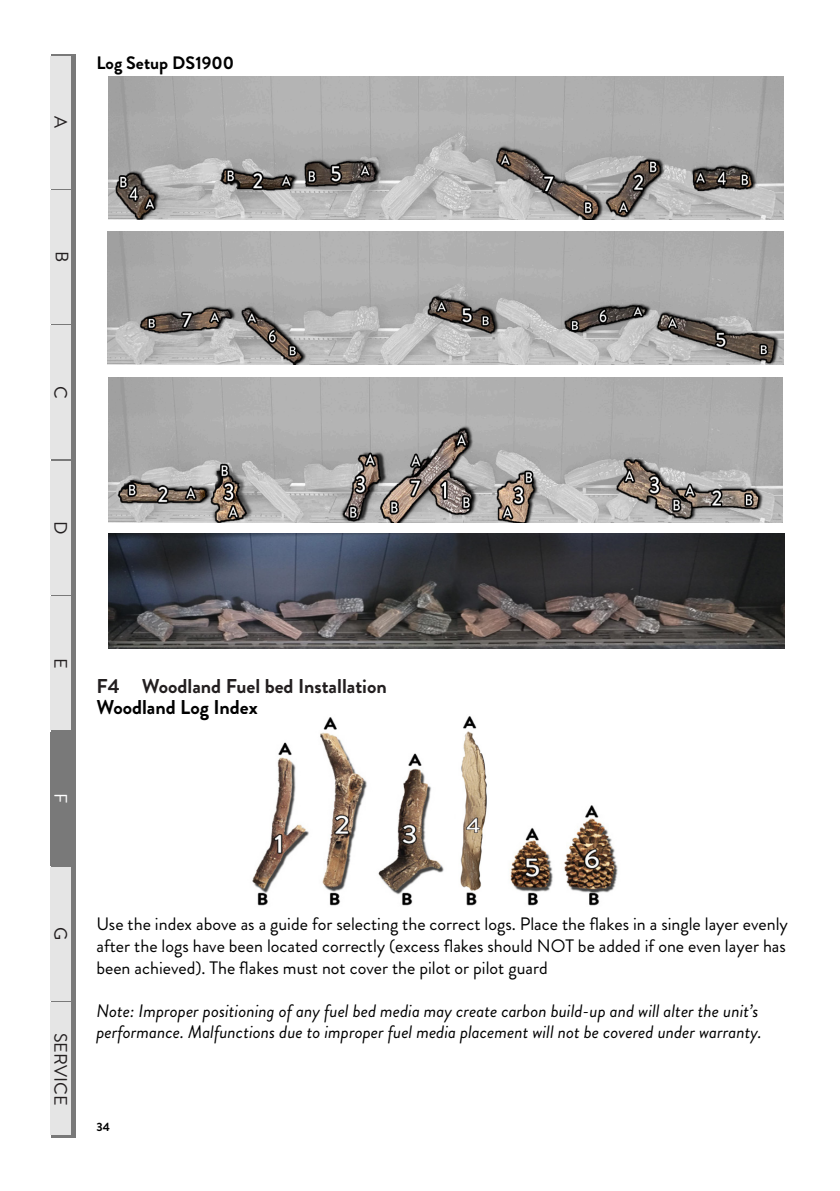
<style>
.page{position:relative;width:840px;height:1191px;background:#fff}
.page>*{position:absolute;margin:0;border:0;box-sizing:border-box;transform-origin:0 0}
.t1{font:700 20px "Brandon Grotesque";color:#231f20}
.Bold_Paragraph_Mod{font:700 20px "Brandon Grotesque";color:#000}
.Paragraph{font:18px/21.6px "Brandon Grotesque";color:#000;text-align:justify}
.Paragraph-2{font:italic 18px/21.6px "Brandon Grotesque";color:#000}
.Bold_Paragraph_Mod-2{font:700 18px "Brandon Grotesque";color:#000}
.t2{font:18px "Brandon Grotesque";color:#231f20}
.t3{font:18px "Brandon Grotesque";color:#fff}
.t4{font:700 12px "Brandon Grotesque";color:#000}
</style>
<div class="page">
<div style="left:51px;top:54px;width:24px;height:1083px;background:#797979"></div>
<div style="left:51px;top:56px;width:20px;height:132px;background:#e5e5e5"></div>
<div style="left:51px;top:190px;width:20px;height:134px;background:#e5e5e5"></div>
<div style="left:51px;top:326px;width:20px;height:133px;background:#e5e5e5"></div>
<div style="left:51px;top:461px;width:20px;height:133px;background:#e5e5e5"></div>
<div style="left:51px;top:596px;width:20px;height:134px;background:#e5e5e5"></div>
<div style="left:51px;top:867px;width:20px;height:133px;background:#e5e5e5"></div>
<div style="left:51px;top:1002px;width:20px;height:133px;background:#e5e5e5"></div>
<img style="left:108px;top:533px;width:676px;height:115px">
<img style="left:108px;top:377px;width:674px;height:146px">
<img style="left:109px;top:76px;width:674px;height:143px">
<img style="left:107px;top:231px;width:676px;height:134px">
<img style="left:252px;top:716px;width:366px;height:190px">
<p class="t2" style="left:73px;top:116px;width:13px;rotate:90deg">A</p>
<p class="Bold_Paragraph_Mod-2" style="left:96px;top:51px;width:139px">Log Setup DS1900</p>
<p class="t2" style="left:74px;top:251px;width:13px;rotate:90deg">B</p>
<p class="t2" style="left:73px;top:386px;width:14px;rotate:90deg">C</p>
<p class="t2" style="left:73px;top:521px;width:15px;rotate:90deg">D</p>
<p class="t2" style="left:73px;top:658px;width:12px;rotate:90deg">E</p>
<p class="t1" style="left:96px;top:672px;width:292px">F4 Woodland Fuel bed Installation</p>
<p class="Bold_Paragraph_Mod" style="left:96px;top:693px;width:163px">Woodland Log Index</p>
<p class="t3" style="left:73px;top:793px;width:12px;rotate:90deg">F</p>
<p class="t2" style="left:73px;top:927px;width:15px;rotate:90deg">G</p>
<p class="t2" style="left:73px;top:1032px;width:74px;rotate:90deg">SERVICE</p>
<p class="Paragraph" style="left:96px;top:913px;width:692px">Use the index above as a guide for selecting the correct logs. Place the flakes in a single layer evenly after the logs have been located correctly (excess flakes should NOT be added if one even layer has been achieved). The flakes must not cover the pilot or pilot guard</p>
<p class="Paragraph-2" style="left:96px;top:1000px;width:666px">Note: Improper positioning of any fuel bed media may create carbon build-up and will alter the unit’s performance. Malfunctions due to improper fuel media placement will not be covered under warranty.</p>
<p class="t4" style="left:96px;top:1118px;width:15px">34</p>
</div>
